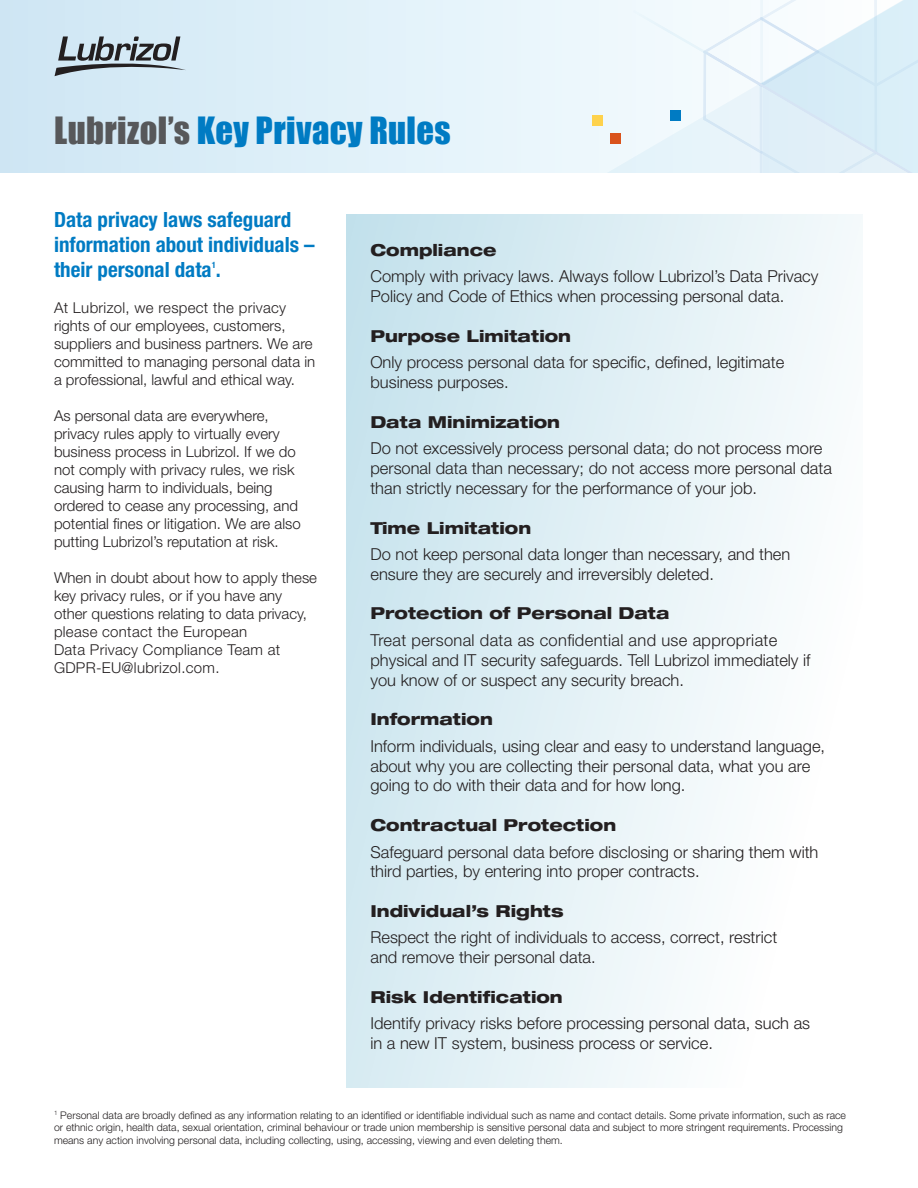
<style>
.page{position:relative;width:918px;height:1188px;background:#fff}
.page>*{position:absolute;margin:0;border:0;box-sizing:border-box;transform-origin:0 0}
.t1{font:34.5px "Impact";letter-spacing:.01em;color:#007bc3}
.t2{font:700 condensed 21px/25.2px "Helvetica Neue LT Pro";color:#007bc3}
.t3{font:300 16.5px/19.8px "Helvetica Neue LT Pro";color:#231f20}
.head{font:800 expanded 16.5px "Helvetica Neue LT Pro";color:#231f20}
.t4{font:300 15px/18px "Helvetica Neue LT Pro";color:#231f20}
.t5{font:300 10.5px/12.6px "Helvetica Neue LT Pro";color:#231f20}
.t6{font:700 condensed 8.7px "Helvetica Neue LT Pro";color:#007bc3}
.s1{color:#57585a}
</style>
<div class="page">
<div style="left:346px;top:214px;width:517px;height:874px;background:linear-gradient(to right,#cce5ef,#fff)"></div>
<svg style="left:0;top:0;width:586px;height:173px;background:#ddeff8"></svg>
<div style="left:586px;top:0;width:45px;height:173px;background:#eef8fc"></div>
<svg style="left:631px;top:0;width:287px;height:173px"></svg>
<div style="left:707px;top:51px;width:211px;height:122px;background:#fff;opacity:.75"></div>
<div style="left:592px;top:115px;width:11px;height:11px;background:#fed24c"></div>
<div style="left:610px;top:133px;width:11px;height:11px;background:#d9531c"></div>
<div style="left:670px;top:110px;width:11px;height:11px;background:#007bc3"></div>
<svg style="left:55px;top:36px;width:131px;height:40px;background:#9ba8b0"></svg>
<p class="t1" style="left:54px;top:104px;width:398px"><span class="s1">Lubrizol’s</span> Key Privacy Rules</p>
<p class="t2" style="left:54px;top:206px;width:262px">Data privacy laws safeguard information about individuals – their personal data .</p>
<p class="t6" style="left:212px;top:259px;width:6px">1</p>
<p class="t4" style="left:54px;top:298px;width:263px">At Lubrizol, we respect the privacy rights of our employees, customers, suppliers and business partners. We are committed to managing personal data in a professional, lawful and ethical way.</p>
<p class="t4" style="left:54px;top:406px;width:248px">As personal data are everywhere, privacy rules apply to virtually every business process in Lubrizol. If we do not comply with privacy rules, we risk causing harm to individuals, being ordered to cease any processing, and potential fines or litigation. We are also putting Lubrizol’s reputation at risk.</p>
<p class="t4" style="left:54px;top:568px;width:265px">When in doubt about how to apply these key privacy rules, or if you have any other questions relating to data privacy, please contact the European<br>Data Privacy Compliance Team at GDPR-EU@lubrizol.com.</p>
<p class="head" style="left:370px;top:239px;width:128px">Compliance</p>
<p class="t3" style="left:370px;top:266px;width:450px">Comply with privacy laws. Always follow Lubrizol’s Data Privacy<br>Policy and Code of Ethics when processing personal data.</p>
<p class="head" style="left:370px;top:325px;width:202px">Purpose Limitation</p>
<p class="t3" style="left:370px;top:352px;width:415px">Only process personal data for specific, defined, legitimate business purposes.</p>
<p class="head" style="left:370px;top:411px;width:191px">Data Minimization</p>
<p class="t3" style="left:370px;top:438px;width:463px">Do not excessively process personal data; do not process more personal data than necessary; do not access more personal data than strictly necessary for the performance of your job.</p>
<p class="head" style="left:370px;top:517px;width:162px">Time Limitation</p>
<p class="t3" style="left:370px;top:544px;width:421px">Do not keep personal data longer than necessary, and then ensure they are securely and irreversibly deleted.</p>
<p class="head" style="left:370px;top:603px;width:301px">Protection of Personal Data</p>
<p class="t3" style="left:370px;top:630px;width:442px">Treat personal data as confidential and use appropriate physical and IT security safeguards. Tell Lubrizol immediately if you know of or suspect any security breach.</p>
<p class="head" style="left:370px;top:709px;width:124px">Information</p>
<p class="t3" style="left:370px;top:736px;width:456px">Inform individuals, using clear and easy to understand language, about why you are collecting their personal data, what you are going to do with their data and for how long.</p>
<p class="head" style="left:370px;top:814px;width:247px">Contractual Protection</p>
<p class="t3" style="left:370px;top:841px;width:450px">Safeguard personal data before disclosing or sharing them with third parties, by entering into proper contracts.</p>
<p class="head" style="left:370px;top:900px;width:195px">Individual’s Rights</p>
<p class="t3" style="left:370px;top:927px;width:408px">Respect the right of individuals to access, correct, restrict and remove their personal data.</p>
<p class="head" style="left:370px;top:986px;width:194px">Risk Identification</p>
<p class="t3" style="left:370px;top:1013px;width:441px">Identify privacy risks before processing personal data, such as in a new IT system, business process or service.</p>
<p class="t5" style="left:54px;top:1109px;width:794px"><sup>1</sup> Personal data are broadly defined as any information relating to an identified or identifiable individual such as name and contact details. Some private information, such as race or ethnic origin, health data, sexual orientation, criminal behaviour or trade union membership is sensitive personal data and subject to more stringent requirements. Processing means any action involving personal data, including collecting, using, accessing, viewing and even deleting them.</p>
</div>
